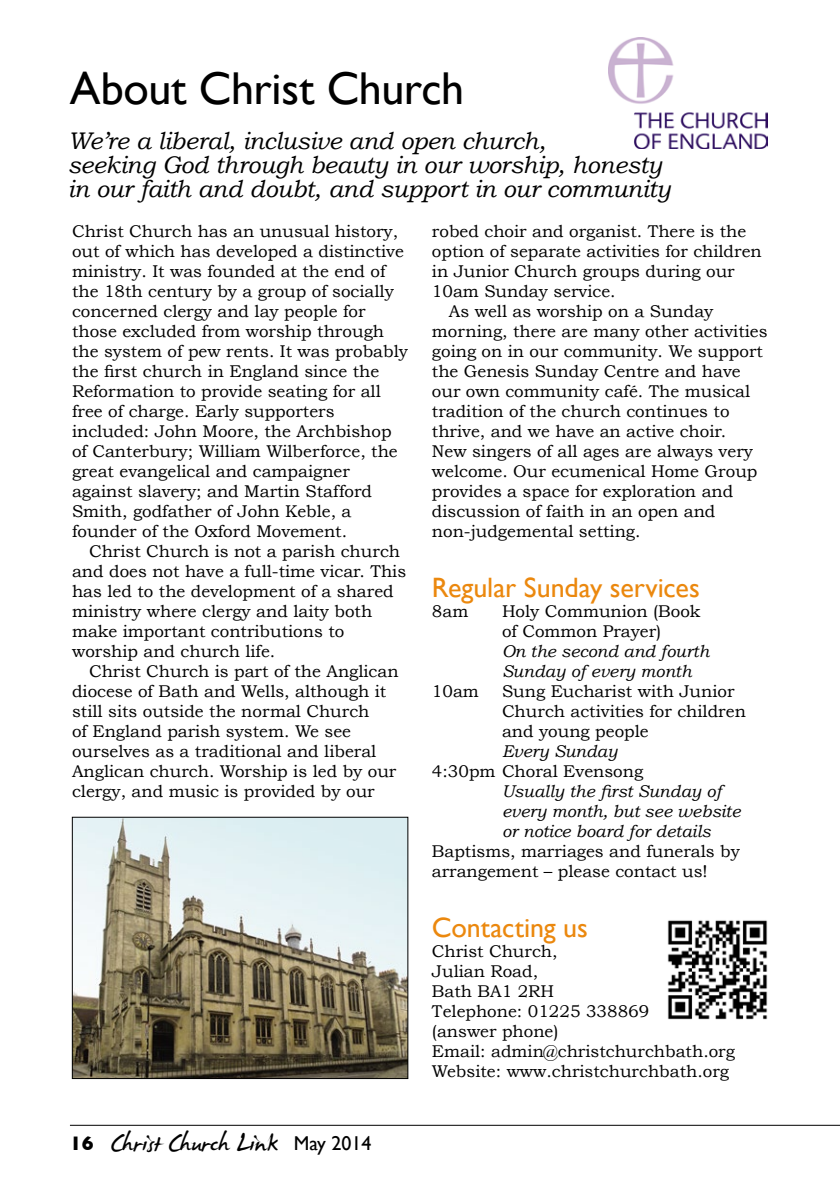
<style>
.page{position:relative;width:840px;height:1191px;background:#fff}
.page>*{position:absolute;margin:0;border:0;box-sizing:border-box;transform-origin:0 0}
.t1{font:46px "Gill Sans";letter-spacing:-.01em;color:#000}
.t2{font:40px "James Fajardo";color:#000}
.t3{font:28px "Gill Sans";letter-spacing:-.005em;color:#eb880e}
.t4{font:italic 24px/24px "Bookman Old Style";letter-spacing:-.01em;color:#000}
.t5{font:17px/20px "Bookman Old Style";color:#000}
.t6{font:italic 17px/20px "Bookman Old Style";color:#000}
</style>
<div class="page">
<hr style="left:70px;top:1124px;width:769px;height:1px;background:#000">
<img style="left:74px;top:819px;width:332px;height:257px">
<div style="left:72px;top:817px;width:336px;height:261px;border:1px solid #000"></div>
<img style="left:667px;top:920px;width:101px;height:100px">
<img style="left:608px;top:38px;width:159px;height:110px">
<h1 class="t1" style="left:70px;top:61px;width:395px">About Christ Church</h1>
<h3 class="t4" style="left:68px;top:129px;width:604px">We’re a liberal, inclusive and open church,<br>seeking God through beauty in our worship, honesty in our faith and doubt, and support in our community</h3>
<p class="t5" style="left:72px;top:221px;width:337px">Christ Church has an unusual history, out of which has developed a distinctive ministry. It was founded at the end of the 18th century by a group of socially concerned clergy and lay people for those excluded from worship through the system of pew rents. It was probably the first church in England since the Reformation to provide seating for all free of charge. Early supporters included: John Moore, the Archbishop of Canterbury; William Wilberforce, the great evangelical and campaigner against slavery; and Martin Stafford Smith, godfather of John Keble, a founder of the Oxford Movement.</p>
<p class="t5" style="left:72px;top:541px;width:335px;text-indent:17px">Christ Church is not a parish church and does not have a full-time vicar. This has led to the development of a shared ministry where clergy and laity both make important contributions to worship and church life.</p>
<p class="t5" style="left:72px;top:661px;width:328px;text-indent:17px">Christ Church is part of the Anglican diocese of Bath and Wells, although it still sits outside the normal Church<br>of England parish system. We see ourselves as a traditional and liberal Anglican church. Worship is led by our clergy, and music is provided by our</p>
<p class="t5" style="left:431px;top:221px;width:316px">robed choir and organist. There is the</p>
<p class="t5" style="left:431px;top:241px;width:331px">option of separate activities for children</p>
<p class="t5" style="left:431px;top:261px;width:304px">in Junior Church groups during our</p>
<p class="t5" style="left:431px;top:281px;width:185px">10am Sunday service.</p>
<p class="t5" style="left:448px;top:301px;width:266px">As well as worship on a Sunday</p>
<p class="t5" style="left:431px;top:321px;width:337px">morning, there are many other activities</p>
<p class="t5" style="left:431px;top:341px;width:332px">going on in our community. We support</p>
<p class="t5" style="left:431px;top:361px;width:310px">the Genesis Sunday Centre and have</p>
<p class="t5" style="left:431px;top:381px;width:319px">our own community café. The musical</p>
<p class="t5" style="left:431px;top:401px;width:299px">tradition of the church continues to</p>
<p class="t5" style="left:431px;top:421px;width:296px">thrive, and we have an active choir.</p>
<p class="t5" style="left:431px;top:441px;width:322px">New singers of all ages are always very</p>
<p class="t5" style="left:431px;top:461px;width:327px">welcome. Our ecumenical Home Group</p>
<p class="t5" style="left:431px;top:481px;width:303px">provides a space for exploration and</p>
<p class="t5" style="left:431px;top:501px;width:285px">discussion of faith in an open and</p>
<p class="t5" style="left:431px;top:521px;width:210px">non‑judgemental setting.</p>
<h3 class="t3" style="left:431px;top:571px;width:269px">Regular Sunday services</h3>
<p class="t5" style="left:431px;top:601px;width:38px">8am</p>
<p class="t5" style="left:501px;top:601px;width:200px">Holy Communion (Book of Common Prayer)</p>
<p class="t6" style="left:501px;top:641px;width:209px">On the second and fourth<br>Sunday of every month</p>
<p class="t5" style="left:431px;top:681px;width:48px">10am</p>
<p class="t5" style="left:501px;top:681px;width:245px">Sung Eucharist with Junior<br>Church activities for children and young people</p>
<p class="t6" style="left:501px;top:741px;width:117px">Every Sunday</p>
<p class="t5" style="left:431px;top:761px;width:213px">4:30pm Choral Evensong</p>
<p class="t6" style="left:501px;top:781px;width:240px">Usually the first Sunday of every month, but see website or notice board for details</p>
<p class="t5" style="left:431px;top:841px;width:309px">Baptisms, marriages and funerals by arrangement – please contact us!</p>
<h3 class="t3" style="left:431px;top:911px;width:157px">Contacting us</h3>
<p class="t5" style="left:431px;top:941px;width:304px">Christ Church,<br>Julian Road,<br>Bath BA1 2RH<br>Telephone: 01225 338869<br>(answer phone)<br>Email: admin@christchurchbath.org<br>Website: www.christchurchbath.org</p>
<h2 class="t2" style="left:70px;top:1123px;width:303px"><sup>16</sup> Christ Church Link <sup>May</sup> <sup>2014</sup></h2>
</div>
